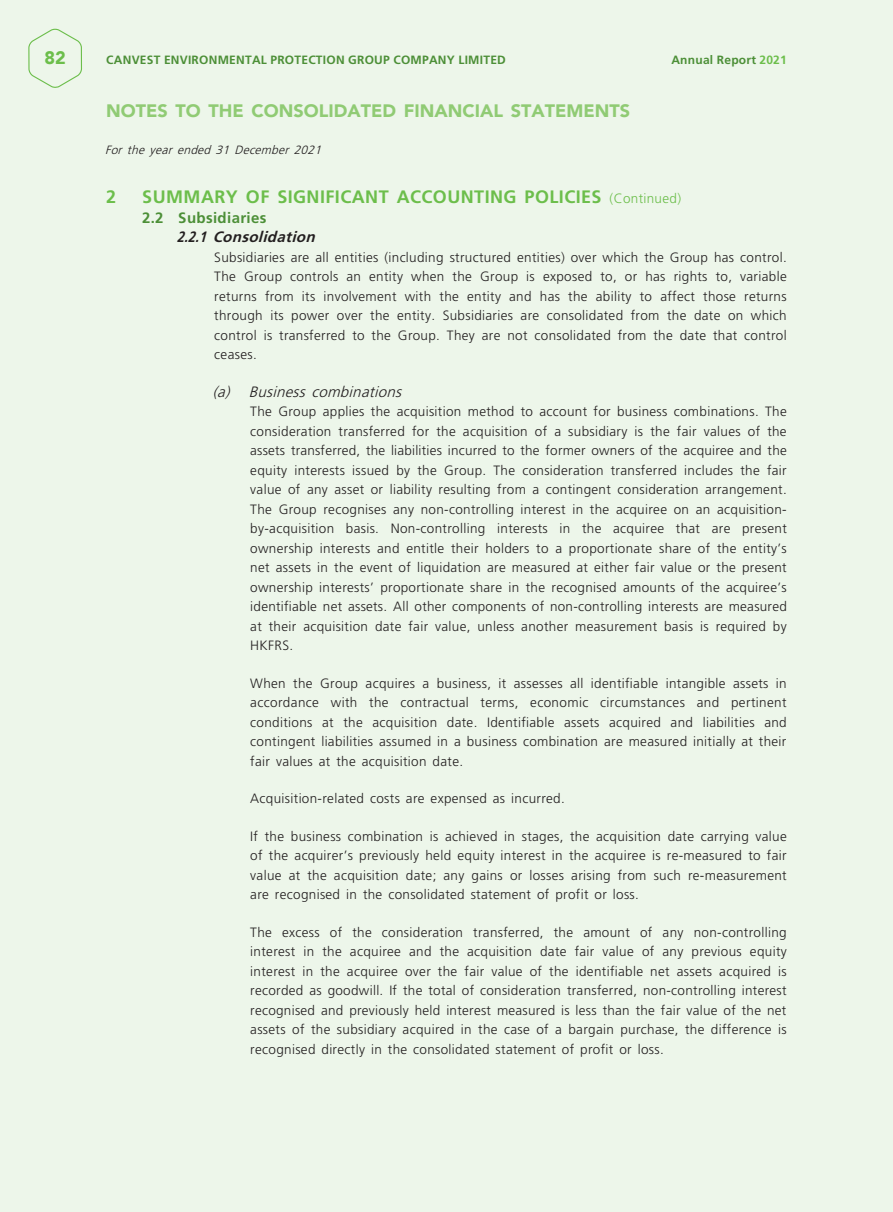
<style>
.page{position:relative;width:893px;height:1212px;background:#edf6ea}
.page>*{position:absolute;margin:0;border:0;box-sizing:border-box;transform-origin:0 0}
._03_H1{font:700 18px "Frutiger LT Std";letter-spacing:.025em;color:#6cbe4b}
.t1{font:900 18px "Avenir";color:#90cb74}
.t2{font:900 18px "Avenir";color:#6cbe4b}
._06_______H4{font:italic 300 15px "Frutiger LT Std";color:#231f20}
._05_____H3{font:italic 700 15px "Frutiger LT Std";color:#231f20;scale:.85 1}
._04___H2{font:700 15px "Frutiger LT Std";letter-spacing:.025em;color:#4c8f37}
._14a________P8{font:300 13.5px/19.5px "Frutiger LT Std";letter-spacing:.025em;color:#231f20;text-align:justify}
._14_______P6{font:300 13.5px/19.5px "Frutiger LT Std";letter-spacing:.025em;color:#231f20;text-align:justify}
.t3{font:700 12px "Frutiger LT Std";letter-spacing:.02em;color:#4c8f37}
.t4{font:italic 300 12px "Frutiger LT Std";color:#231f20}
.s1{color:#6cbe4b}
.s2{font-weight:300;font-size:13.5px}
</style>
<div class="page">
<svg style="left:28px;top:28px;width:54px;height:60px"></svg>
<h1 class="t2" style="left:45px;top:42px;width:23px">82</h1>
<p class="t3" style="left:106px;top:53px;width:401px">CANVEST ENVIRONMENTAL PROTECTION GROUP COMPANY LIMITED</p>
<p class="t3" style="left:671px;top:53px;width:117px">Annual Report <span class="s1">2021</span></p>
<h1 class="t1" style="left:106px;top:95px;width:525px">NOTES TO THE CONSOLIDATED FINANCIAL STATEMENTS</h1>
<p class="t4" style="left:105px;top:143px;width:221px">For the year ended 31 December 2021</p>
<p class="_03_H1" style="left:106px;top:186px;width:12px">2</p>
<p class="_03_H1" style="left:142px;top:186px;width:540px">SUMMARY OF SIGNIFICANT ACCOUNTING POLICIES <span class="s2">(Continued)</span></p>
<p class="_04___H2" style="left:142px;top:209px;width:126px">2.2 Subsidiaries</p>
<p class="_05_____H3" style="left:177px;top:228px;width:169px">2.2.1 Consolidation</p>
<p class="_14_______P6" style="left:214px;top:247px;width:574px">Subsidiaries are all entities (including structured entities) over which the Group has control.<br>The Group controls an entity when the Group is exposed to, or has rights to, variable returns from its involvement with the entity and has the ability to affect those returns through its power over the entity. Subsidiaries are consolidated from the date on which control is transferred to the Group. They are not consolidated from the date that control ceases.</p>
<p class="_06_______H4" style="left:213px;top:383px;width:195px">(a) Business combinations</p>
<p class="_14a________P8" style="left:250px;top:402px;width:538px">The Group applies the acquisition method to account for business combinations. The consideration transferred for the acquisition of a subsidiary is the fair values of the assets transferred, the liabilities incurred to the former owners of the acquiree and the equity interests issued by the Group. The consideration transferred includes the fair value of any asset or liability resulting from a contingent consideration arrangement.<br>The Group recognises any non-controlling interest in the acquiree on an acquisition&shy;by-acquisition basis. Non-controlling interests in the acquiree that are present ownership interests and entitle their holders to a proportionate share of the entity’s net assets in the event of liquidation are measured at either fair value or the present ownership interests’ proportionate share in the recognised amounts of the acquiree’s identifiable net assets. All other components of non-controlling interests are measured at their acquisition date fair value, unless another measurement basis is required by HKFRS.</p>
<p class="_14a________P8" style="left:250px;top:673px;width:538px">When the Group acquires a business, it assesses all identifiable intangible assets in accordance with the contractual terms, economic circumstances and pertinent conditions at the acquisition date. Identifiable assets acquired and liabilities and contingent liabilities assumed in a business combination are measured initially at their fair values at the acquisition date.</p>
<p class="_14a________P8" style="left:250px;top:789px;width:316px">Acquisition-related costs are expensed as incurred.</p>
<p class="_14a________P8" style="left:250px;top:826px;width:538px">If the business combination is achieved in stages, the acquisition date carrying value of the acquirer’s previously held equity interest in the acquiree is re-measured to fair value at the acquisition date; any gains or losses arising from such re-measurement are recognised in the consolidated statement of profit or loss.</p>
<p class="_14a________P8" style="left:250px;top:922px;width:538px">The excess of the consideration transferred, the amount of any non-controlling interest in the acquiree and the acquisition date fair value of any previous equity interest in the acquiree over the fair value of the identifiable net assets acquired is recorded as goodwill. If the total of consideration transferred, non-controlling interest recognised and previously held interest measured is less than the fair value of the net assets of the subsidiary acquired in the case of a bargain purchase, the difference is recognised directly in the consolidated statement of profit or loss.</p>
</div>
